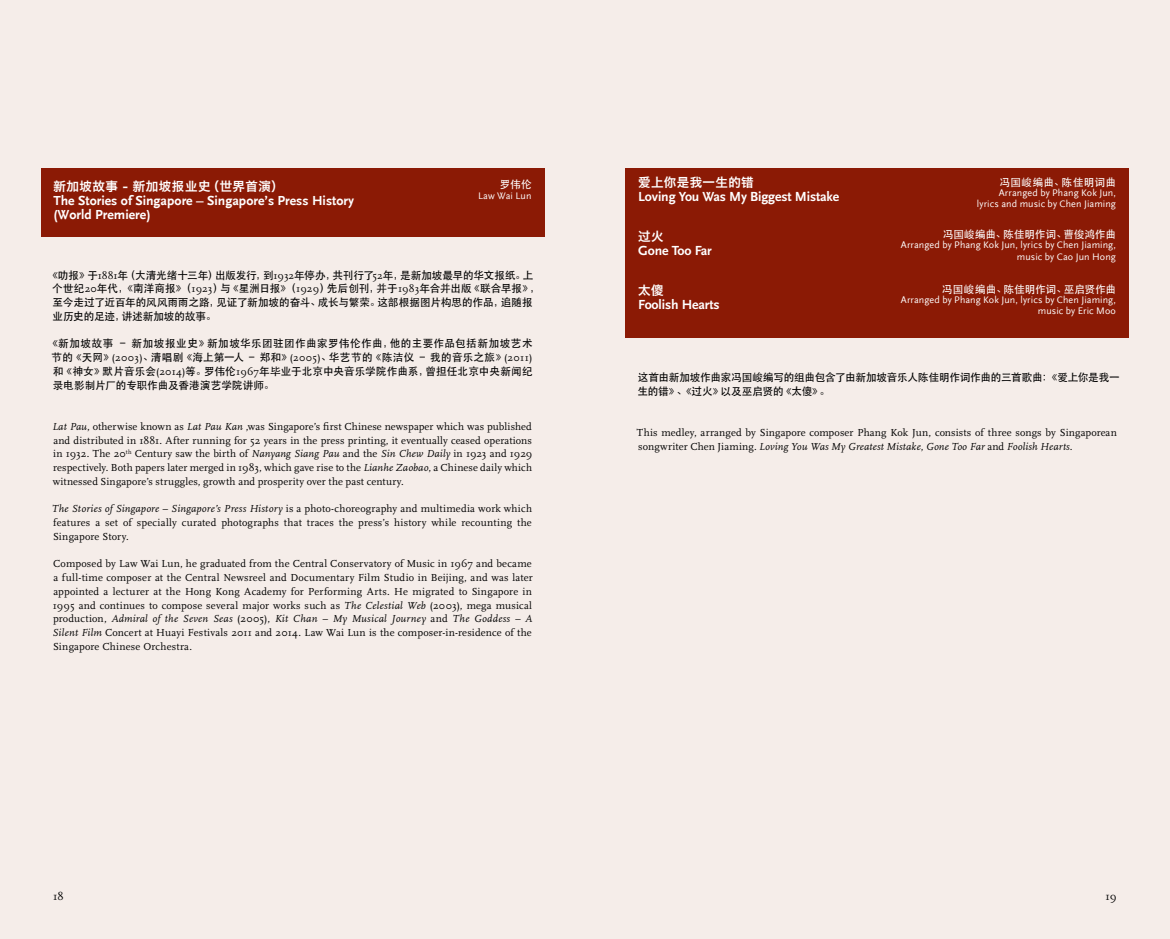
<style>
.page{position:relative;width:1170px;height:939px;background:#fff}
.page>*{position:absolute;margin:0;border:0;box-sizing:border-box;transform-origin:0 0}
.t1{font:13.75px/13.8px "Scala Sans B";color:#fff}
.t2{font:700 13.75px "Scala Sans";letter-spacing:-.01em;color:#fff}
.t3{font:12.5px "Hiragino Sans GB W6";letter-spacing:.03em;color:#fff}
.t4{font:11.25px "Scala";color:#000}
.t5{font:10.62px/13.8px "Scala";letter-spacing:.01em;color:#000;text-align:justify}
.t6{font:500 10.62px/13.8px "ST Heiti SC";letter-spacing:-.015em;color:#000}
.t7{font:500 10.62px "ST Heiti SC";color:#fff}
.t8{font:500 10.62px "ST Heiti SC";letter-spacing:-.02em;color:#fff}
.t9{font:500 10.62px "ST Heiti SC";letter-spacing:.03em;color:#fff}
.t10{font:10px/11.2px "Scala Sans";letter-spacing:.01em;color:#fff;text-align:right}
.s1{font-family:"Scala";font-weight:400}
.s2{font-style:italic}
</style>
<div class="page">
<div style="left:0;top:0;width:1169px;height:939px;background:#f5ede9"></div>
<div style="left:625px;top:168px;width:503px;height:170px;background:#8b1a05"></div>
<div style="left:41px;top:168px;width:503px;height:68px;background:#8b1a05"></div>
<p class="t3" style="left:53px;top:178px;width:232px">新加坡故事 - 新加坡报业史（世界首演）</p>
<p class="t1" style="left:53px;top:194px;width:302px">The Stories of Singapore – Singapore’s Press History (World Premiere)</p>
<p class="t7" style="left:499px;top:178px;width:34px">罗伟伦</p>
<p class="t10" style="left:478px;top:191px;width:55px">Law Wai Lun</p>
<p class="t6" style="left:52px;top:268px;width:489px;text-indent:-5px">《叻报》于<span class="s1">1881</span>年（大清光绪十三年）出版发行，到<span class="s1">1932</span>年停办，共刊行了<span class="s1">52</span>年，是新加坡最早的华文报纸。上个世纪<span class="s1">20</span>年代，《南洋商报》（<span class="s1">1923</span>）与《星洲日报》（<span class="s1">1929</span>）先后创刊，并于<span class="s1">1983</span>年合并出版《联合早报》，至今走过了近百年的风风雨雨之路，见证了新加坡的奋斗、成长与繁荣。这部根据图片构思的作品，追随报业历史的足迹，讲述新加坡的故事。</p>
<p class="t6" style="left:51px;top:336px;width:482px;text-align:justify;text-indent:-4px">《新加坡故事 – 新加坡报业史》新加坡华乐团驻团作曲家罗伟伦作曲，他的主要作品包括新加坡艺术节的《天网》<span class="s1">(2003)</span>、清唱剧《海上第一人 – 郑和》<span class="s1">(2005)</span>、华艺节的《陈洁仪 – 我的音乐之旅》<span class="s1">(2011)</span>和《神女》默片音乐会<span class="s1">(2014)</span>等。罗伟伦<span class="s1">1967</span>年毕业于北京中央音乐学院作曲系，曾担任北京中央新闻纪录电影制片厂的专职作曲及香港演艺学院讲师。</p>
<p class="t5" style="left:52px;top:420px;width:481px"><span class="s2">Lat Pau</span>, otherwise known as <span class="s2">Lat Pau Kan</span> ,was Singapore’s first Chinese newspaper which was published and distributed in 1881. After running for 52 years in the press printing, it eventually ceased operations in 1932. The 20<sup>th</sup> Century saw the birth of <span class="s2">Nanyang Siang Pau</span> and the <span class="s2">Sin Chew Daily</span> in 1923 and 1929 respectively. Both papers later merged in 1983, which gave rise to the <span class="s2">Lianhe Zaobao</span>, a Chinese daily which witnessed Singapore’s struggles, growth and prosperity over the past century.</p>
<p class="t5" style="left:52px;top:502px;width:482px"><span class="s2">The Stories of Singapore – Singapore’s Press History</span> is a photo-choreography and multimedia work which features a set of specially curated photographs that traces the press’s history while recounting the Singapore Story.</p>
<p class="t5" style="left:52px;top:557px;width:481px">Composed by Law Wai Lun, he graduated from the Central Conservatory of Music in 1967 and became a full-time composer at the Central Newsreel and Documentary Film Studio in Beijing, and was later appointed a lecturer at the Hong Kong Academy for Performing Arts. He migrated to Singapore in 1995 and continues to compose several major works such as <span class="s2">The Celestial Web</span> (2003), mega musical production, <span class="s2">Admiral of the Seven Seas</span> (2005), <span class="s2">Kit Chan – My Musical Journey</span> and <span class="s2">The Goddess – A Silent Film</span> Concert at Huayi Festivals 2011 and 2014. Law Wai Lun is the composer-in-residence of the Singapore Chinese Orchestra.</p>
<p class="t3" style="left:638px;top:174px;width:117px">爱上你是我一生的错</p>
<p class="t2" style="left:638px;top:189px;width:203px">Loving You Was My Biggest Mistake</p>
<p class="t3" style="left:638px;top:228px;width:27px">过火</p>
<p class="t2" style="left:638px;top:243px;width:75px">Gone Too Far</p>
<p class="t3" style="left:638px;top:282px;width:27px">太傻</p>
<p class="t2" style="left:638px;top:297px;width:83px">Foolish Hearts</p>
<p class="t9" style="left:999px;top:176px;width:118px">冯国峻编曲、陈佳明词曲</p>
<p class="t10" style="left:976px;top:187px;width:140px">Arranged by Phang Kok Jun, lyrics and music by Chen Jiaming</p>
<p class="t7" style="left:942px;top:229px;width:175px">冯国峻编曲、陈佳明作词、曹俊鸿作曲</p>
<p class="t10" style="left:900px;top:240px;width:216px">Arranged by Phang Kok Jun, lyrics by Chen Jiaming, music by Cao Jun Hong</p>
<p class="t8" style="left:941px;top:283px;width:175px">冯国峻编曲、陈佳明作词、巫启贤作曲</p>
<p class="t10" style="left:900px;top:294px;width:216px">Arranged by Phang Kok Jun, lyrics by Chen Jiaming, music by Eric Moo</p>
<p class="t6" style="left:637px;top:370px;width:484px">这首由新加坡作曲家冯国峻编写的组曲包含了由新加坡音乐人陈佳明作词作曲的三首歌曲：《爱上你是我一生的错》、《过火》以及巫启贤的《太傻》。</p>
<p class="t5" style="left:637px;top:426px;width:481px">This medley, arranged by Singapore composer Phang Kok Jun, consists of three songs by Singaporean songwriter Chen Jiaming. <span class="s2">Loving You Was My Greatest Mistake</span>, <span class="s2">Gone Too Far</span> and <span class="s2">Foolish Hearts.</span></p>
<p class="t4" style="left:53px;top:890px;width:12px">18</p>
<p class="t4" style="left:1105px;top:890px;width:13px">19</p>
</div>
